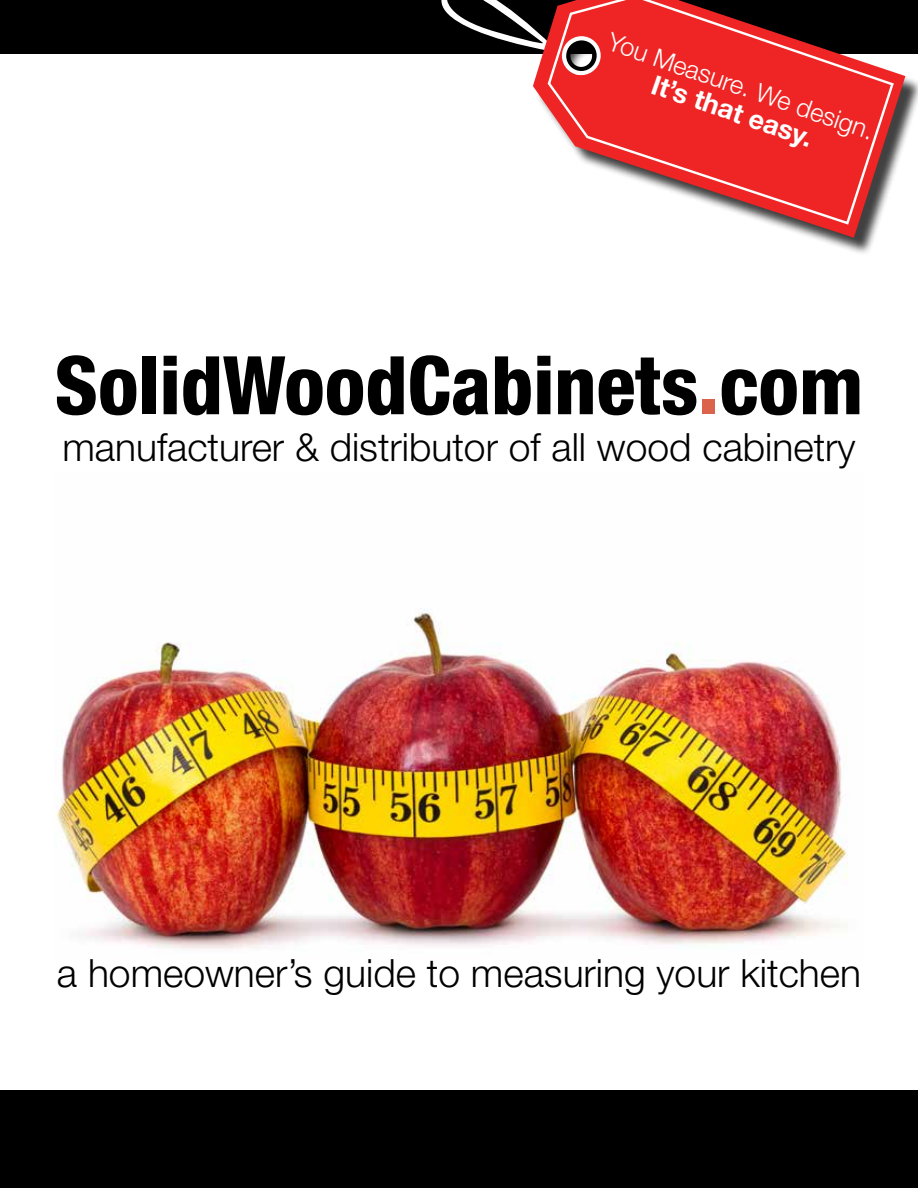
<style>
.page{position:relative;width:918px;height:1188px;background:#fff}
.page>*{position:absolute;margin:0;border:0;box-sizing:border-box;transform-origin:0 0}
.t1{font:800 condensed 81px "Helvetica Neue LT Std";color:#000}
.t2{font:300 39px "Helvetica Neue LT Std";color:#000}
.t3{font:700 27px "Helvetica Neue LT Std";color:#fff}
.t4{font:300 25.5px "Helvetica Neue LT Std";color:#fff}
.s1{color:#db634b}
</style>
<div class="page">
<div style="left:0;top:0;width:918px;height:53px;background:#000"></div>
<div style="left:0;top:1091px;width:918px;height:97px;background:#000"></div>
<img style="left:55px;top:608px;width:793px;height:341px">
<svg style="left:425px;top:0;width:108px;height:54px"></svg>
<div style="left:536px;top:0;width:382px;height:255px;background:#000;opacity:.75"></div>
<svg style="left:533px;top:0;width:372px;height:238px"></svg>
<svg style="left:546px;top:0;width:349px;height:226px"></svg>
<svg style="left:563px;top:35px;width:39px;height:42px"></svg>
<p class="t4" style="left:614px;top:26px;width:281px;rotate:19deg">You Measure. We design.</p>
<p class="t3" style="left:658px;top:68px;width:170px;rotate:19deg">It’s that easy.</p>
<h1 class="t1" style="left:55px;top:335px;width:810px">SolidWoodCabinets<span class="s1">.</span>com</h1>
<p class="t2" style="left:62px;top:423px;width:795px">manufacturer &amp; distributor of all wood cabinetry</p>
<p class="t2" style="left:57px;top:950px;width:806px">a homeowner’s guide to measuring your kitchen</p>
</div>
